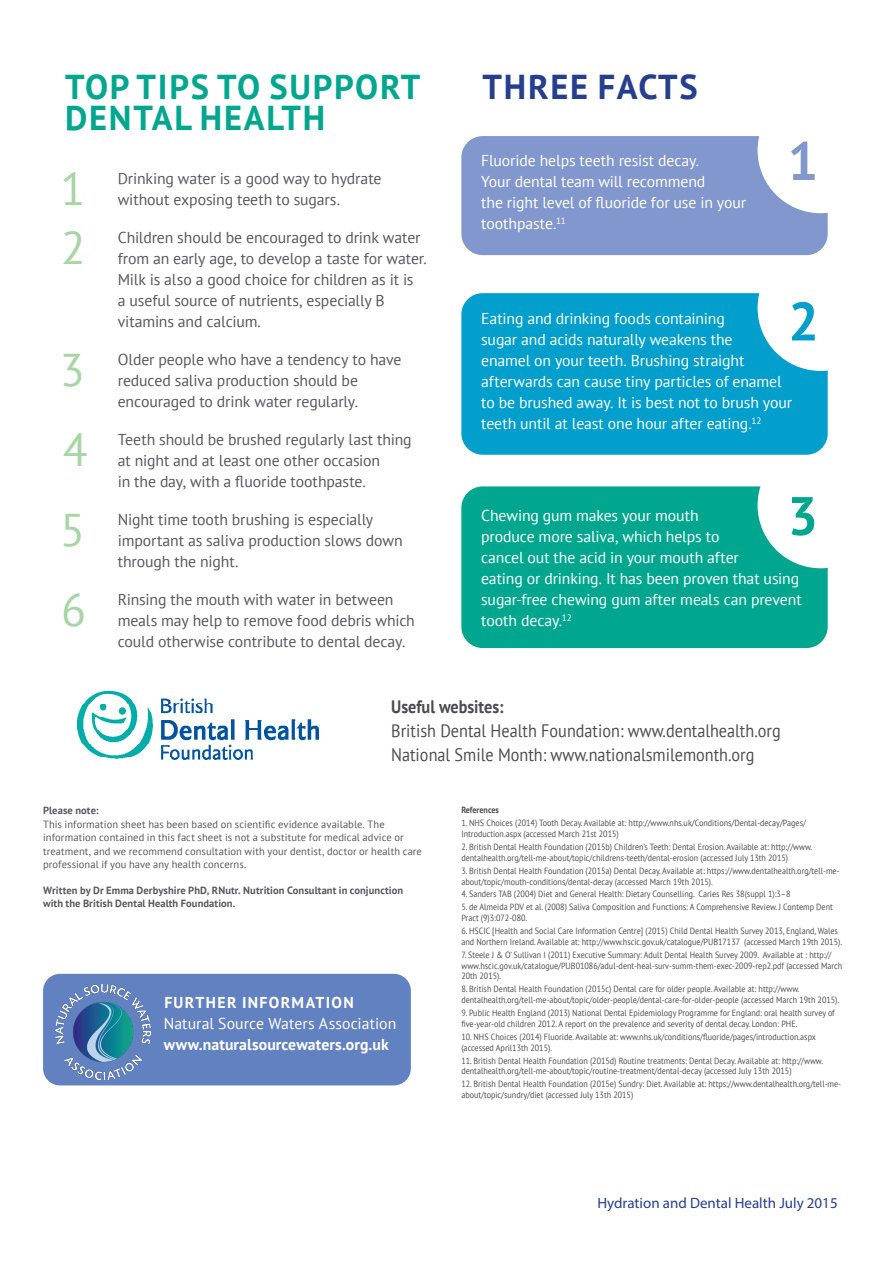
<style>
.page{position:relative;width:893px;height:1263px;background:#fff}
.page>*{position:absolute;margin:0;border:0;box-sizing:border-box;transform-origin:0 0}
.Body_copy{font:45.75px "PT Sans";color:#a7d5a4}
.t1{font:700 34.5px/31.5px "PT Sans";letter-spacing:.05em;color:#00a78e}
.t2{font:700 34.5px "PT Sans";letter-spacing:.05em;color:#253f8e}
.t3{font:18px "PT Sans";color:#4b4c4d;scale:.9 1}
.t4{font:700 18px "PT Sans";color:#4b4c4d;scale:.9 1}
.Body_copy-2{font:15.75px/21px "PT Sans";letter-spacing:-.005em;color:#57585a}
.Body_copy-3{font:15.75px/21px "PT Sans";letter-spacing:-.01em;color:#fff}
.Sub_heading{font:700 15.75px/21px "PT Sans";letter-spacing:.015em;color:#fff}
.t5{font:15px "Myriad Pro";color:#253f8e}
.Body_copy-4{font:10.5px/13.5px "PT Sans";letter-spacing:.01em;color:#57585a}
.Body_copy-5{font:700 10.5px/13.5px "PT Sans";letter-spacing:.01em;color:#57585a}
.t6{font:9px/10.8px "PT Sans";color:#4b4c4d;scale:.9 1}
.t7{font:700 9px "PT Sans";color:#4b4c4d;scale:.9 1}
.s1{font-weight:700}
.s2{font-weight:400}
</style>
<div class="page">
<div style="left:461px;top:486px;width:367px;height:162px;background:#00a78e;border-radius:21px"></div>
<div style="left:758px;top:442px;width:126px;height:126px;background:#fff;border-radius:50%"></div>
<div style="left:461px;top:293px;width:367px;height:162px;background:#029ecc;border-radius:21px"></div>
<div style="left:758px;top:245px;width:126px;height:126px;background:#fff;border-radius:50%"></div>
<div style="left:461px;top:136px;width:367px;height:119px;background:#8197cd;border-radius:21px"></div>
<div style="left:758px;top:87px;width:126px;height:126px;background:#fff;border-radius:50%"></div>
<svg style="left:791px;top:141px;width:24px;height:39px"></svg>
<svg style="left:792px;top:302px;width:23px;height:38px"></svg>
<svg style="left:791px;top:497px;width:23px;height:39px"></svg>
<img style="left:78px;top:692px;width:241px;height:68px">
<div style="left:43px;top:974px;width:368px;height:111px;background:#6281c1;border-radius:17px"></div>
<img style="left:56px;top:984px;width:95px;height:95px">
<p class="t1" style="left:65px;top:70px;width:357px">TOP TIPS TO SUPPORT<br>DENTAL HEALTH</p>
<p class="Body_copy" style="left:61px;top:160px;width:26px">1</p>
<p class="Body_copy-2" style="left:118px;top:168px;width:265px">Drinking water is a good way to hydrate without exposing teeth to sugars.</p>
<p class="Body_copy" style="left:61px;top:219px;width:26px">2</p>
<p class="Body_copy-2" style="left:118px;top:227px;width:310px">Children should be encouraged to drink water from an early age, to develop a taste for water.<br>Milk is also a good choice for children as it is<br>a useful source of nutrients, especially B vitamins and calcium.</p>
<p class="Body_copy" style="left:60px;top:341px;width:26px">3</p>
<p class="Body_copy-2" style="left:118px;top:349px;width:285px">Older people who have a tendency to have reduced saliva production should be encouraged to drink water regularly.</p>
<p class="Body_copy" style="left:63px;top:421px;width:26px">4</p>
<p class="Body_copy-2" style="left:118px;top:429px;width:295px">Teeth should be brushed regularly last thing at night and at least one other occasion<br>in the day, with a fluoride toothpaste.</p>
<p class="Body_copy" style="left:60px;top:501px;width:26px">5</p>
<p class="Body_copy-2" style="left:118px;top:509px;width:286px">Night time tooth brushing is especially important as saliva production slows down through the night.</p>
<p class="Body_copy" style="left:61px;top:581px;width:26px">6</p>
<p class="Body_copy-2" style="left:118px;top:589px;width:299px">Rinsing the mouth with water in between meals may help to remove food debris which could otherwise contribute to dental decay.</p>
<p class="t2" style="left:483px;top:64px;width:217px">THREE FACTS</p>
<p class="Body_copy-3" style="left:481px;top:150px;width:266px">Fluoride helps teeth resist decay.<br>Your dental team will recommend<br>the right level of fluoride for use in your toothpaste.<sup>11</sup></p>
<p class="Body_copy-3" style="left:481px;top:308px;width:312px">Eating and drinking foods containing<br>sugar and acids naturally weakens the<br>enamel on your teeth. Brushing straight afterwards can cause tiny particles of enamel to be brushed away. It is best not to brush your teeth until at least one hour after eating.<sup>12</sup></p>
<p class="Body_copy-3" style="left:481px;top:505px;width:322px">Chewing gum makes your mouth<br>produce more saliva, which helps to<br>cancel out the acid in your mouth after<br>eating or drinking. It has been proven that using sugar-free chewing gum after meals can prevent tooth decay.<sup>12</sup></p>
<p class="t4" style="left:391px;top:695px;width:126px">Useful websites:</p>
<p class="t3" style="left:391px;top:719px;width:434px">British Dental Health Foundation: www.dentalhealth.org</p>
<p class="t3" style="left:391px;top:743px;width:405px">National Smile Month: www.nationalsmilemonth.org</p>
<p class="Body_copy-4" style="left:43px;top:804px;width:380px"><span class="s1">Please note:<br></span>This information sheet has been based on scientific evidence available. The information contained in this fact sheet is not a substitute for medical advice or treatment, and we recommend consultation with your dentist, doctor or health care professional if you have any health concerns.</p>
<p class="Body_copy-5" style="left:43px;top:883px;width:362px">Written by Dr Emma Derbyshire PhD, RNutr. Nutrition Consultant in conjunction with the British Dental Health Foundation.</p>
<p class="Sub_heading" style="left:164px;top:992px;width:234px">FURTHER INFORMATION<br><span class="s2">Natural Source Waters Association </span>www.naturalsourcewaters.org.uk</p>
<p class="t7" style="left:461px;top:804px;width:43px">References</p>
<p class="t6" style="left:461px;top:817px;width:384px">1. NHS Choices (2014) Tooth Decay. Available at: http://www.nhs.uk/Conditions/Dental-decay/Pages/<br>Introduction.aspx (accessed March 21st 2015)</p>
<p class="t6" style="left:461px;top:841px;width:391px">2. British Dental Health Foundation (2015b) Children’s Teeth: Dental Erosion. Available at: http://www. dentalhealth.org/tell-me-about/topic/childrens-teeth/dental-erosion (accessed July 13th 2015)</p>
<p class="t6" style="left:461px;top:865px;width:422px">3. British Dental Health Foundation (2015a) Dental Decay. Available at: https://www.dentalhealth.org/tell-me&shy;about/topic/mouth-conditions/dental-decay (accessed March 19th 2015).</p>
<p class="t6" style="left:461px;top:889px;width:367px">4. Sanders TAB (2004) Diet and General Health: Dietary Counselling. Caries Res 38(suppl 1):3–8</p>
<p class="t6" style="left:461px;top:901px;width:414px">5. de Almeida PDV et al. (2008) Saliva Composition and Functions: A Comprehensive Review. J Contemp Dent<br>Pract (9)3:072-080.</p>
<p class="t6" style="left:461px;top:925px;width:425px">6. HSCIC [Health and Social Care Information Centre] (2015) Child Dental Health Survey 2013, England, Wales and Northern Ireland. Available at: http://www.hscic.gov.uk/catalogue/PUB17137 (accessed March 19th 2015).</p>
<p class="t6" style="left:461px;top:949px;width:425px">7. Steele J &amp; O’ Sullivan I (2011) Executive Summary: Adult Dental Health Survey 2009. Available at : http:// www.hscic.gov.uk/catalogue/PUB01086/adul-dent-heal-surv-summ-them-exec-2009-rep2.pdf (accessed March<br>20th 2015).</p>
<p class="t6" style="left:461px;top:983px;width:421px">8. British Dental Health Foundation (2015c) Dental care for older people. Available at: http://www. dentalhealth.org/tell-me-about/topic/older-people/dental-care-for-older-people (accessed March 19th 2015).</p>
<p class="t6" style="left:461px;top:1007px;width:416px">9. Public Health England (2013) National Dental Epidemiology Programme for England: oral health survey of five-year-old children 2012. A report on the prevalence and severity of dental decay. London: PHE.</p>
<p class="t6" style="left:461px;top:1031px;width:396px">10. NHS Choices (2014) Fluoride. Available at: www.nhs.uk/conditions/fluoride/pages/introduction.aspx (accessed April13th 2015).</p>
<p class="t6" style="left:461px;top:1055px;width:403px">11. British Dental Health Foundation (2015d) Routine treatments: Dental Decay. Available at: http://www. dentalhealth.org/tell-me-about/topic/routine-treatment/dental-decay (accessed July 13th 2015)</p>
<p class="t6" style="left:461px;top:1078px;width:424px">12. British Dental Health Foundation (2015e) Sundry: Diet. Available at: https://www.dentalhealth.org/tell-me&shy;about/topic/sundry/diet (accessed July 13th 2015)</p>
<h3 class="t5" style="left:597px;top:1193px;width:242px">Hydration and Dental Health July 2015</h3>
</div>
